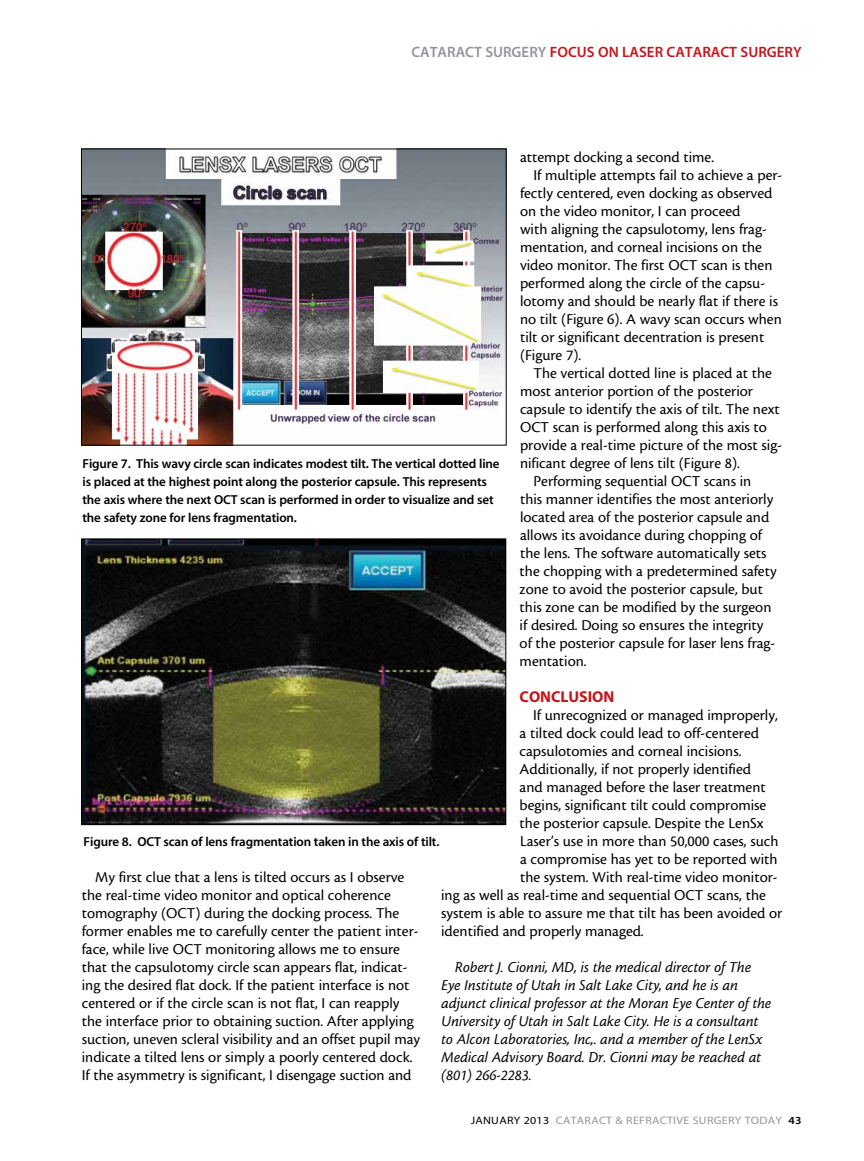
<style>
.page{position:relative;width:864px;height:1161px;background:#fff}
.page>*{position:absolute;margin:0;border:0;box-sizing:border-box;transform-origin:0 0}
.t1{font:15.75px/18px "Cronos MM 408 10";color:#000}
.t2{font:15.75px/18px "Cronos MM It 408 10";color:#000}
.t3{font:15.75px "Myriad MM 700 600";color:#c4161c}
.t4{font:15px "Myriad MM 565 600";color:#c4161c}
.t5{font:15px "Myriad MM 565 600";color:#939598}
.t6{font:13.05px/18px "Myriad MM 565 600";letter-spacing:-.01em;color:#000}
.t7{font:10.8px "Myriad MM 400 600";letter-spacing:.025em;color:#939598;scale:1.11 1}
.s1{color:#c4161c}
.s2{color:#000}
.s3{font-family:"Myriad MM 565 600";color:#000}
</style>
<div class="page">
<img style="left:83px;top:151px;width:422px;height:292px">
<div style="left:81px;top:149px;width:426px;height:296px;border:1px solid #000"></div>
<img style="left:83px;top:541px;width:421px;height:282px">
<div style="left:81px;top:539px;width:425px;height:286px;border:1px solid #000"></div>
<p class="t5" style="left:411px;top:45px;width:167px">CATARACT SURGERY <span class="s1">focus</span></p>
<p class="t4" style="left:598px;top:45px;width:41px">on Laser</p>
<p class="t4" style="left:667px;top:45px;width:19px">Cataract</p>
<p class="t4" style="left:741px;top:45px;width:18px">Surgery</p>
<p class="t1" style="left:520px;top:148px;width:196px">attempt docking a second time.</p>
<p class="t1" style="left:534px;top:166px;width:250px">If multiple attempts fail to achieve a per-</p>
<p class="t1" style="left:520px;top:184px;width:254px">fectly centered, even docking as observed</p>
<p class="t1" style="left:520px;top:202px;width:222px">on the video monitor, I can proceed</p>
<p class="t1" style="left:520px;top:220px;width:248px">with aligning the capsulotomy, lens frag-</p>
<p class="t1" style="left:520px;top:238px;width:243px">mentation, and corneal incisions on the</p>
<p class="t1" style="left:520px;top:256px;width:254px">video monitor. The first OCT scan is then</p>
<p class="t1" style="left:520px;top:274px;width:247px">performed along the circle of the capsu-</p>
<p class="t1" style="left:520px;top:292px;width:260px">lotomy and should be nearly flat if there is</p>
<p class="t1" style="left:520px;top:310px;width:263px">no tilt (Figure 6). A wavy scan occurs when</p>
<p class="t1" style="left:520px;top:328px;width:246px">tilt or significant decentration is present</p>
<p class="t1" style="left:520px;top:346px;width:63px">(Figure 7).</p>
<p class="t1" style="left:534px;top:364px;width:240px">The vertical dotted line is placed at the</p>
<p class="t1" style="left:520px;top:382px;width:234px">most anterior portion of the posterior</p>
<p class="t1" style="left:520px;top:400px;width:261px">capsule to identify the axis of tilt. The next</p>
<p class="t1" style="left:520px;top:418px;width:248px">OCT scan is performed along this axis to</p>
<p class="t1" style="left:520px;top:436px;width:264px">provide a real-time picture of the most sig-</p>
<p class="t1" style="left:520px;top:454px;width:221px">nificant degree of lens tilt (Figure 8).</p>
<p class="t1" style="left:534px;top:472px;width:219px">Performing sequential OCT scans in</p>
<p class="t1" style="left:520px;top:490px;width:255px">this manner identifies the most anteriorly</p>
<p class="t1" style="left:520px;top:508px;width:251px">located area of the posterior capsule and</p>
<p class="t1" style="left:520px;top:526px;width:243px">allows its avoidance during chopping of</p>
<p class="t1" style="left:520px;top:544px;width:248px">the lens. The software automatically sets</p>
<p class="t1" style="left:520px;top:562px;width:259px">the chopping with a predetermined safety</p>
<p class="t1" style="left:520px;top:580px;width:245px">zone to avoid the posterior capsule, but</p>
<p class="t1" style="left:520px;top:598px;width:253px">this zone can be modified by the surgeon</p>
<p class="t1" style="left:520px;top:616px;width:245px">if desired. Doing so ensures the integrity</p>
<p class="t1" style="left:520px;top:634px;width:257px">of the posterior capsule for laser lens frag-</p>
<p class="t1" style="left:520px;top:653px;width:69px">mentation.</p>
<p class="t3" style="left:520px;top:689px;width:96px">CONCLUSION</p>
<p class="t1" style="left:533px;top:707px;width:246px">If unrecognized or managed improperly,</p>
<p class="t1" style="left:520px;top:725px;width:241px">a tilted dock could lead to off-centered</p>
<p class="t1" style="left:520px;top:743px;width:223px">capsulotomies and corneal incisions.</p>
<p class="t1" style="left:520px;top:761px;width:233px">Additionally, if not properly identified</p>
<p class="t1" style="left:520px;top:779px;width:248px">and managed before the laser treatment</p>
<p class="t1" style="left:520px;top:797px;width:248px">begins, significant tilt could compromise</p>
<p class="t1" style="left:520px;top:815px;width:245px">the posterior capsule. Despite the LenSx</p>
<p class="t1" style="left:520px;top:833px;width:260px">Laser’s use in more than 50,000 cases, such</p>
<p class="t1" style="left:520px;top:851px;width:259px">a compromise has yet to be reported with</p>
<p class="t1" style="left:520px;top:869px;width:259px">the system. With real-time video monitor-</p>
<p class="t1" style="left:441px;top:887px;width:326px">ing as well as real-time and sequential OCT scans, the</p>
<p class="t1" style="left:441px;top:905px;width:343px">system is able to assure me that tilt has been avoided or</p>
<p class="t1" style="left:441px;top:923px;width:204px">identified and properly managed.</p>
<p class="t2" style="left:441px;top:958px;width:331px;text-indent:13px">Robert J. Cionni, MD, is the medical director of The Eye Institute of Utah in Salt Lake City, and he is an adjunct clinical professor at the Moran Eye Center of the University of Utah in Salt Lake City. He is a consultant to Alcon Laboratories, Inc,. and a member of the LenSx Medical Advisory Board. Dr. Cionni may be reached at (801) 266-2283.</p>
<p class="t6" style="left:82px;top:455px;width:419px">Figure 7. This wavy circle scan indicates modest tilt. The vertical dotted line is placed at the highest point along the posterior capsule. This represents the axis where the next OCT scan is performed in order to visualize and set the safety zone for lens fragmentation.</p>
<p class="t6" style="left:84px;top:833px;width:357px">Figure 8. OCT scan of lens fragmentation taken in the axis of tilt.</p>
<p class="t1" style="left:82px;top:868px;width:340px;text-indent:13px">My first clue that a lens is tilted occurs as I observe the real-time video monitor and optical coherence tomography (OCT) during the docking process. The former enables me to carefully center the patient inter&shy;face, while live OCT monitoring allows me to ensure that the capsulotomy circle scan appears flat, indicat&shy;ing the desired flat dock. If the patient interface is not centered or if the circle scan is not flat, I can reapply the interface prior to obtaining suction. After applying suction, uneven scleral visibility and an offset pupil may indicate a tilted lens or simply a poorly centered dock.<br>If the asymmetry is significant, I disengage suction and</p>
<p class="t7" style="left:471px;top:1115px;width:300px"><span class="s2">JANUARY 2013</span> CATARACT &amp; REFRACTIVE SURGERY TODAY <span class="s3">43</span></p>
</div>
